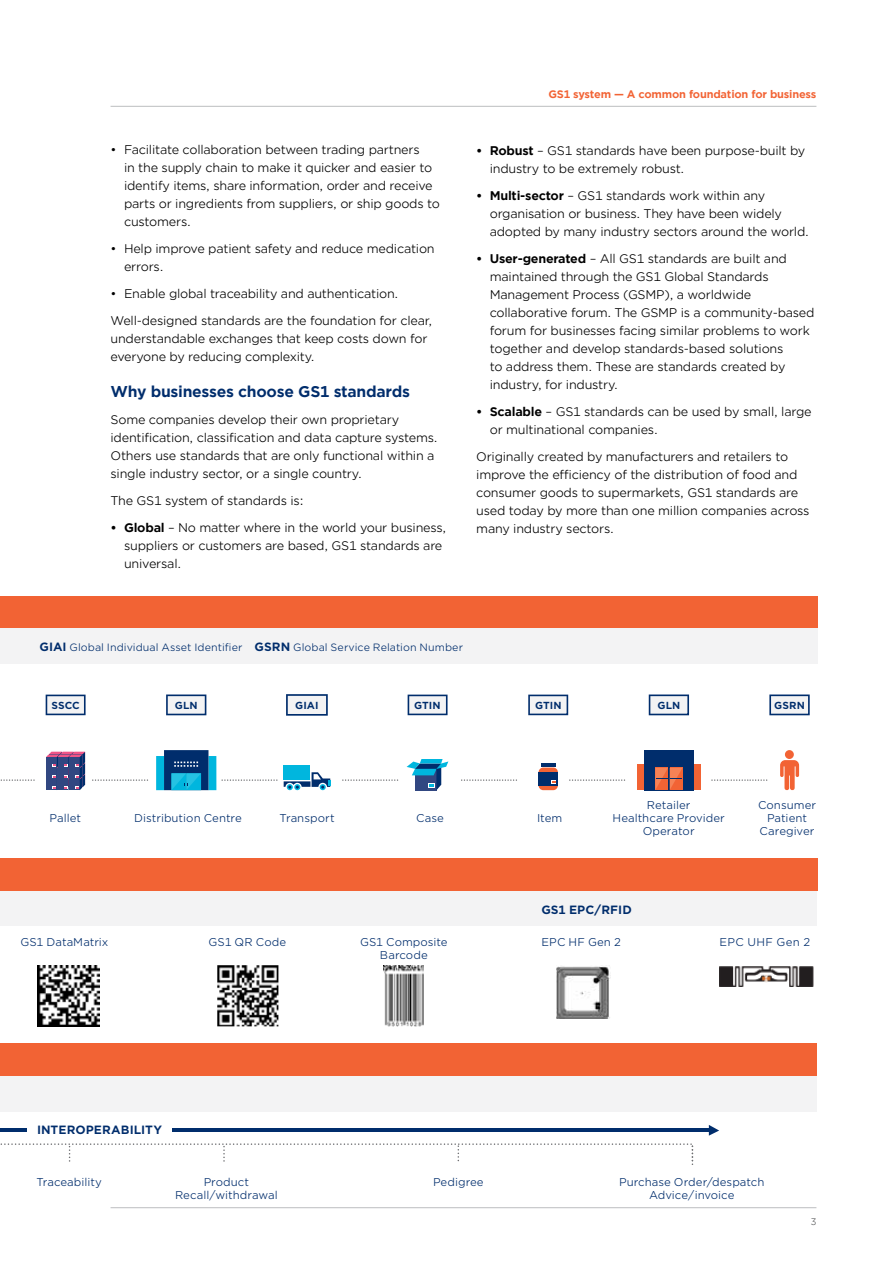
<style>
.page{position:relative;width:893px;height:1263px;background:#fff}
.page>*{position:absolute;margin:0;border:0;box-sizing:border-box;transform-origin:0 0}
.t1{font:700 15px "Gotham Office";letter-spacing:-.02em;color:#002d6c}
.t2{font:12px/18px "Gotham Office";letter-spacing:-.02em;color:#000}
.t3{font:700 11.55px "Gotham Office";letter-spacing:.005em;color:#002d6c}
.t4{font:10.8px/13px "Gotham Office";color:#002d6c;text-align:center}
.t5{font:10.8px "Gotham Office";letter-spacing:.035em;color:#002d6c}
.t6{font:700 10.5px "Gotham Office";letter-spacing:-.02em;color:#f26334}
.t7{font:10.2px "Gotham Office";letter-spacing:.005em;color:#002d6c}
.t8{font:700 9.9px "Gotham Office";letter-spacing:.005em;color:#002d6c}
.t9{font:9px "Gotham Office";color:#58595b}
.s1{font-weight:700}
.s2{font-weight:700;font-size:11.55px}
</style>
<div class="page">
<hr style="left:111px;top:106px;width:705px;height:1px;background:#bcbec0">
<hr style="left:111px;top:1207px;width:705px;height:1px;background:#bcbec0">
<div style="left:0;top:596px;width:817px;height:32px;background:#f26334"></div>
<div style="left:0;top:890px;width:816px;height:35px;background:#f3f3f4"></div>
<div style="left:0;top:628px;width:818px;height:35px;background:#f3f3f4"></div>
<div style="left:0;top:858px;width:817px;height:33px;background:#f26334"></div>
<div style="left:0;top:1076px;width:816px;height:35px;background:#f3f3f4"></div>
<div style="left:0;top:1043px;width:816px;height:33px;background:#f26334"></div>
<img style="left:557px;top:965px;width:54px;height:53px">
<img style="left:719px;top:966px;width:95px;height:21px">
<img style="left:38px;top:965px;width:61px;height:61px">
<img style="left:217px;top:965px;width:61px;height:61px">
<img style="left:383px;top:965px;width:41px;height:61px">
<svg style="left:0;top:1143px;width:693px;height:22px"></svg>
<hr style="left:172px;top:1129px;width:542px;height:3px;background:#002d6c">
<svg style="left:709px;top:1125px;width:10px;height:11px"></svg>
<hr style="left:0;top:1129px;width:27px;height:3px;background:#002d6c">
<svg style="left:528px;top:695px;width:40px;height:20px"></svg>
<svg style="left:46px;top:695px;width:40px;height:20px"></svg>
<svg style="left:408px;top:695px;width:40px;height:20px"></svg>
<svg style="left:166px;top:694px;width:40px;height:21px"></svg>
<svg style="left:649px;top:694px;width:40px;height:21px"></svg>
<svg style="left:286px;top:694px;width:42px;height:22px"></svg>
<svg style="left:0;top:779px;width:35px;height:2px"></svg>
<svg style="left:92px;top:779px;width:56px;height:2px"></svg>
<svg style="left:221px;top:779px;width:56px;height:2px"></svg>
<svg style="left:342px;top:779px;width:56px;height:2px"></svg>
<svg style="left:461px;top:779px;width:56px;height:2px"></svg>
<svg style="left:569px;top:779px;width:56px;height:2px"></svg>
<svg style="left:711px;top:779px;width:56px;height:2px"></svg>
<svg style="left:46px;top:752px;width:39px;height:38px"></svg>
<div style="left:156px;top:756px;width:8px;height:34px;background:#00b6de"></div>
<div style="left:208px;top:756px;width:8px;height:34px;background:#00b6de"></div>
<div style="left:164px;top:750px;width:44px;height:40px;background:#002d6c"></div>
<svg style="left:174px;top:761px;width:24px;height:6px"></svg>
<svg style="left:171px;top:773px;width:30px;height:17px"></svg>
<svg style="left:407px;top:759px;width:41px;height:31px"></svg>
<div style="left:637px;top:765px;width:63px;height:25px;background:#f26334"></div>
<div style="left:644px;top:750px;width:50px;height:40px;background:#002d6c"></div>
<div style="left:670px;top:768px;width:13px;height:22px;background:#f26334"></div>
<svg style="left:655px;top:768px;width:27px;height:22px"></svg>
<div style="left:284px;top:765px;width:26px;height:15px;background:#00b6de"></div>
<svg style="left:284px;top:772px;width:46px;height:18px"></svg>
<svg style="left:539px;top:767px;width:19px;height:23px"></svg>
<div style="left:539px;top:772px;width:19px;height:13px;background:#002d6c"></div>
<hr style="left:541px;top:763px;width:15px;height:3px;background:#002d6c">
<svg style="left:551px;top:780px;width:5px;height:3px"></svg>
<div style="left:785px;top:750px;width:9px;height:9px;background:#f26334;border-radius:50%"></div>
<svg style="left:780px;top:760px;width:19px;height:31px"></svg>
<svg style="left:769px;top:694px;width:41px;height:21px"></svg>
<p class="t2" style="left:124px;top:140px;width:317px;text-indent:-14px">• Facilitate collaboration between trading partners<br>in the supply chain to make it quicker and easier to identify items, share information, order and receive parts or ingredients from suppliers, or ship goods to customers.</p>
<p class="t2" style="left:124px;top:239px;width:312px;text-indent:-14px">• Help improve patient safety and reduce medication errors.</p>
<p class="t2" style="left:111px;top:284px;width:289px">• Enable global traceability and authentication.</p>
<p class="t2" style="left:111px;top:311px;width:323px">Well-designed standards are the foundation for clear, understandable exchanges that keep costs down for everyone by reducing complexity.</p>
<p class="t1" style="left:111px;top:381px;width:301px">Why businesses choose GS1 standards</p>
<p class="t2" style="left:111px;top:410px;width:329px">Some companies develop their own proprietary identification, classification and data capture systems.<br>Others use standards that are only functional within a single industry sector, or a single country.</p>
<p class="t2" style="left:111px;top:491px;width:194px">The GS1 system of standards is:</p>
<p class="t2" style="left:124px;top:518px;width:324px;text-indent:-14px"><span class="s1">• Global</span> – No matter where in the world your business, suppliers or customers are based, GS1 standards are universal.</p>
<p class="t6" style="left:548px;top:87px;width:270px">GS1 system — A common foundation for business</p>
<p class="t2" style="left:490px;top:142px;width:317px;text-indent:-14px"><span class="s1">• Robust</span> – GS1 standards have been purpose-built by industry to be extremely robust.</p>
<p class="t2" style="left:490px;top:187px;width:321px;text-indent:-14px"><span class="s1">• Multi-sector</span> – GS1 standards work within any organisation or business. They have been widely adopted by many industry sectors around the world.</p>
<p class="t2" style="left:490px;top:250px;width:326px;text-indent:-14px"><span class="s1">• User-generated</span> – All GS1 standards are built and maintained through the GS1 Global Standards Management Process (GSMP), a worldwide collaborative forum. The GSMP is a community-based forum for businesses facing similar problems to work together and develop standards-based solutions<br>to address them. These are standards created by industry, for industry.</p>
<p class="t2" style="left:490px;top:403px;width:323px;text-indent:-14px"><span class="s1">• Scalable</span> – GS1 standards can be used by small, large or multinational companies.</p>
<p class="t2" style="left:476px;top:448px;width:335px">Originally created by manufacturers and retailers to improve the efficiency of the distribution of food and consumer goods to supermarkets, GS1 standards are used today by more than one million companies across many industry sectors.</p>
<p class="t7" style="left:39px;top:641px;width:425px"><span class="s2">GIAI</span> Global Individual Asset Identifier <span class="s2">GSRN</span> Global Service Relation Number</p>
<p class="t8" style="left:51px;top:698px;width:30px">SSCC</p>
<p class="t8" style="left:175px;top:698px;width:24px">GLN</p>
<p class="t8" style="left:295px;top:698px;width:25px">GIAI</p>
<p class="t8" style="left:414px;top:698px;width:28px">GTIN</p>
<p class="t8" style="left:535px;top:698px;width:28px">GTIN</p>
<p class="t8" style="left:657px;top:698px;width:24px">GLN</p>
<p class="t8" style="left:774px;top:698px;width:32px">GSRN</p>
<p class="t4" style="left:50px;top:811px;width:33px">Pallet</p>
<p class="t4" style="left:134px;top:811px;width:109px">Distribution Centre</p>
<p class="t4" style="left:280px;top:811px;width:57px">Transport</p>
<p class="t4" style="left:416px;top:811px;width:29px">Case</p>
<p class="t4" style="left:537px;top:811px;width:27px">Item</p>
<p class="t4" style="left:613px;top:798px;width:114px">Retailer<br>Healthcare Provider<br>Operator</p>
<p class="t4" style="left:758px;top:798px;width:60px">Consumer<br>Patient<br>Caregiver</p>
<p class="t3" style="left:541px;top:902px;width:92px">GS1 EPC/RFID</p>
<p class="t4" style="left:20px;top:936px;width:90px">GS1 DataMatrix</p>
<p class="t4" style="left:208px;top:935px;width:79px">GS1 QR Code</p>
<p class="t4" style="left:360px;top:936px;width:89px">GS1 Composite</p>
<p class="t4" style="left:542px;top:936px;width:81px">EPC HF Gen 2</p>
<p class="t5" style="left:720px;top:935px;width:92px">EPC UHF Gen 2</p>
<p class="t4" style="left:380px;top:949px;width:49px">Barcode</p>
<p class="t3" style="left:37px;top:1122px;width:127px">INTEROPERABILITY</p>
<p class="t4" style="left:36px;top:1175px;width:67px">Traceability</p>
<p class="t4" style="left:433px;top:1175px;width:52px">Pedigree</p>
<p class="t4" style="left:619px;top:1175px;width:147px">Purchase Order/despatch<br>Advice/invoice</p>
<p class="t4" style="left:175px;top:1175px;width:104px">Product<br>Recall/withdrawal</p>
<p class="t9" style="left:811px;top:1215px;width:7px">3</p>
</div>
